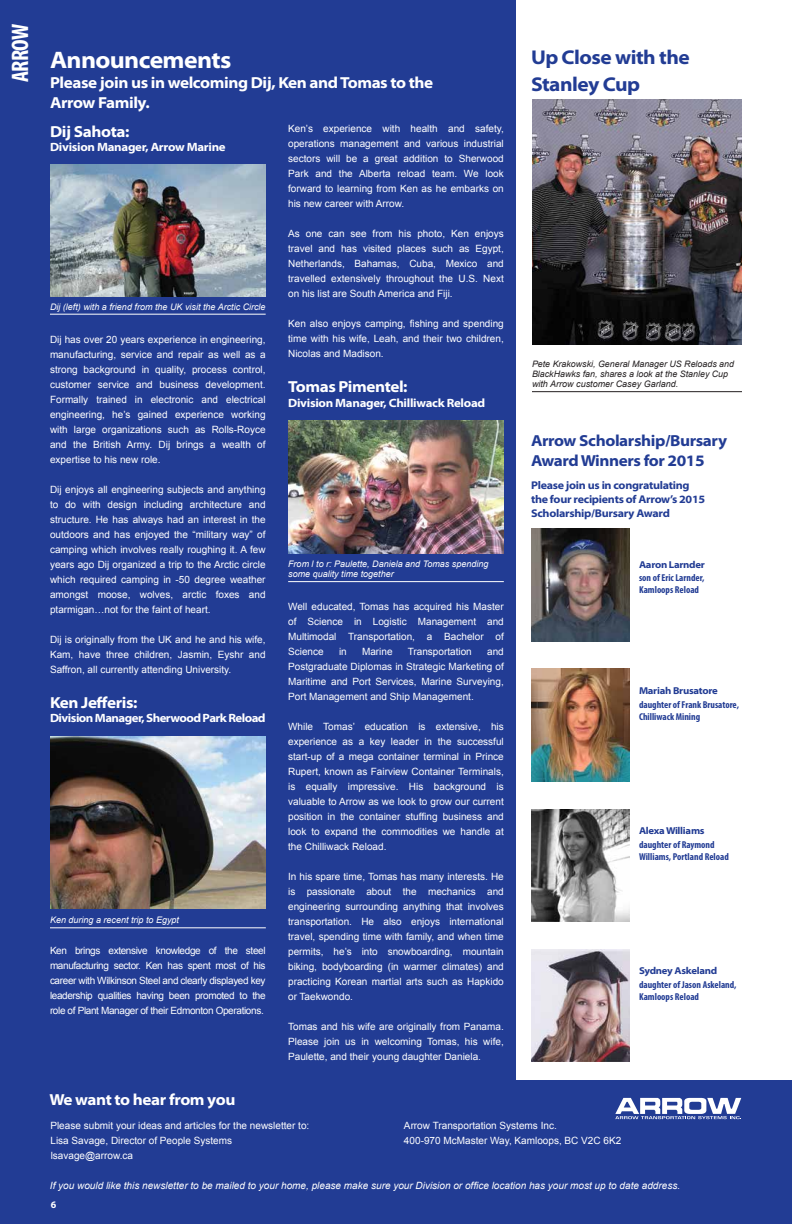
<style>
.page{position:relative;width:792px;height:1224px;background:#fff}
.page>*{position:absolute;margin:0;border:0;box-sizing:border-box;transform-origin:0 0}
.t1{font:700 semi-expanded 24px "Myriad Pro";letter-spacing:-.025em;color:#fff}
.t2{font:700 condensed 24px "Myriad Pro";letter-spacing:-.025em;color:#fff}
.t3{font:700 semi-expanded 20px/27px "Myriad Pro";letter-spacing:-.025em;color:#223c94}
.t4{font:700 semi-expanded 16px/20px "Myriad Pro";letter-spacing:-.025em;color:#fff}
.t5{font:700 semi-expanded 16px/20px "Myriad Pro";letter-spacing:-.025em;color:#223c94}
.t6{font:700 semi-expanded 12px "Myriad Pro";letter-spacing:-.025em;color:#fff}
.t7{font:700 semi-expanded 12px "Myriad Pro";letter-spacing:-.045em;color:#fff}
.t8{font:700 semi-expanded 11.2px/14px "Myriad Pro";letter-spacing:-.025em;color:#223c94}
.t9{font:10px/15px "Arial";color:#fff;text-align:justify}
.t10{font:700 condensed 10px/12px "Myriad Pro";color:#223c94}
.t11{font:italic 10px "Arial";color:#fff}
.t12{font:700 semi-expanded 10px "Myriad Pro";letter-spacing:-.025em;color:#223c94}
.t13{font:700 10px "Myriad Pro";color:#fff}
.t14{font:italic 9px/10px "Arial";color:#fff}
.t15{font:italic 9px "Arial";color:#231f20}
.t16{font:italic 8.9px/9.9px "Arial";color:#231f20}
</style>
<div class="page">
<div style="left:0;top:1080px;width:792px;height:144px;background:#223c94"></div>
<div style="left:0;top:0;width:516px;height:1086px;background:#223c94"></div>
<img style="left:532px;top:100px;width:210px;height:245px">
<hr style="left:532px;top:391px;width:210px;height:1px;background:#231f20">
<svg style="left:615px;top:1097px;width:127px;height:23px"></svg>
<img style="left:50px;top:164px;width:216px;height:132px">
<hr style="left:50px;top:314px;width:216px;height:1px;background:#fff">
<img style="left:50px;top:737px;width:216px;height:172px">
<hr style="left:50px;top:928px;width:216px;height:1px;background:#fff">
<img style="left:288px;top:420px;width:216px;height:133px">
<hr style="left:288px;top:581px;width:216px;height:1px;background:#fff">
<img style="left:531px;top:529px;width:99px;height:112px">
<img style="left:531px;top:669px;width:99px;height:113px">
<img style="left:531px;top:809px;width:99px;height:113px">
<img style="left:531px;top:949px;width:99px;height:113px">
<h1 class="t2" style="left:5px;top:82px;width:60px;rotate:-90deg">ARROW</h1>
<h1 class="t1" style="left:50px;top:46px;width:183px">Announcements</h1>
<h3 class="t4" style="left:50px;top:73px;width:385px">Please join us in welcoming Dij, Ken and Tomas to the<br>Arrow Family.</h3>
<h3 class="t4" style="left:50px;top:122px;width:81px">Dij Sahota:</h3>
<p class="t6" style="left:50px;top:140px;width:177px">Division Manager, Arrow Marine</p>
<p class="t9" style="left:288px;top:121px;width:217px">Ken’s experience with health and safety, operations management and various industrial sectors will be a great addition to Sherwood Park and the Alberta reload team. We look forward to learning from Ken as he embarks on his new career with Arrow.</p>
<p class="t9" style="left:288px;top:226px;width:217px">As one can see from his photo, Ken enjoys travel and has visited places such as Egypt, Netherlands, Bahamas, Cuba, Mexico and travelled extensively throughout the U.S. Next on his list are South America and Fiji.</p>
<p class="t9" style="left:288px;top:316px;width:217px">Ken also enjoys camping, fishing and spending time with his wife, Leah, and their two children, Nicolas and Madison.</p>
<h3 class="t4" style="left:288px;top:377px;width:121px">Tomas Pimentel:</h3>
<p class="t6" style="left:288px;top:396px;width:199px">Division Manager, Chilliwack Reload</p>
<p class="t14" style="left:50px;top:302px;width:217px">Dij (left) with a friend from the UK visit the Arctic Circle</p>
<p class="t9" style="left:50px;top:332px;width:217px">Dij has over 20 years experience in engineering, manufacturing, service and repair as well as a strong background in quality, process control, customer service and business development.<br>Formally trained in electronic and electrical engineering, he’s gained experience working with large organizations such as Rolls-Royce and the British Army. Dij brings a wealth of expertise to his new role.</p>
<p class="t9" style="left:50px;top:482px;width:217px">Dij enjoys all engineering subjects and anything to do with design including architecture and structure. He has always had an interest in the outdoors and has enjoyed the “military way” of camping which involves really roughing it. A few years ago Dij organized a trip to the Arctic circle which required camping in -50 degree weather amongst moose, wolves, arctic foxes and ptarmigan…not for the faint of heart.</p>
<p class="t9" style="left:50px;top:632px;width:217px">Dij is originally from the UK and he and his wife, Kam, have three children, Jasmin, Eyshr and Saffron, all currently attending University.</p>
<h3 class="t4" style="left:50px;top:692px;width:89px">Ken Jefferis:</h3>
<p class="t7" style="left:50px;top:711px;width:217px">Division Manager, Sherwood Park Reload</p>
<p class="t14" style="left:288px;top:559px;width:202px">From l to r: Paulette, Daniela and Tomas spending some quality time together</p>
<p class="t9" style="left:288px;top:599px;width:217px">Well educated, Tomas has acquired his Master of Science in Logistic Management and Multimodal Transportation, a Bachelor of Science</p>
<p class="t9" style="left:288px;top:644px;width:217px;text-indent:199px">and Postgraduate Diplomas in Strategic Marketing of Maritime and Port Services, Marine Surveying, Port Management and Ship Management.</p>
<p class="t9" style="left:288px;top:719px;width:217px">While Tomas’ education is extensive, his experience as a key leader in the successful start-up of a mega container terminal in Prince Rupert, known as Fairview Container Terminals, is equally impressive. His background is valuable to Arrow as we look to grow our current position in the container stuffing business and look to expand the commodities we handle at the Chilliwack Reload.</p>
<p class="t9" style="left:288px;top:869px;width:217px">In his spare time, Tomas has many interests. He is passionate about the mechanics and engineering surrounding anything that involves transportation. He also enjoys international travel, spending time with family, and when time permits, he’s into snowboarding, mountain biking, bodyboarding (in warmer climates) and practicing Korean martial arts such as Hapkido or Taekwondo.</p>
<p class="t9" style="left:288px;top:1019px;width:217px">Tomas and his wife are originally from Panama.<br>Please join us in welcoming Tomas, his wife, Paulette, and their young daughter Daniela.</p>
<p class="t9" style="left:339px;top:644px;width:9px">in</p>
<p class="t9" style="left:362px;top:644px;width:32px">Marine</p>
<p class="t9" style="left:408px;top:644px;width:66px">Transportation</p>
<p class="t14" style="left:50px;top:915px;width:131px">Ken during a recent trip to Egypt</p>
<p class="t9" style="left:50px;top:943px;width:217px">Ken brings extensive knowledge of the steel manufacturing sector. Ken has spent most of his career with Wilkinson Steel and clearly displayed key leadership qualities having been promoted to the role of Plant Manager of their Edmonton Operations.</p>
<h2 class="t3" style="left:531px;top:43px;width:160px">Up Close with the<br>Stanley Cup</h2>
<p class="t16" style="left:532px;top:359px;width:204px">Pete Krakowski, General Manager US Reloads and<br>BlackHawks fan, shares a look at the Stanley Cup</p>
<p class="t15" style="left:532px;top:378px;width:148px">with Arrow customer Casey Garland.</p>
<h3 class="t5" style="left:531px;top:431px;width:198px">Arrow Scholarship/Bursary<br>Award Winners for 2015</h3>
<p class="t8" style="left:531px;top:478px;width:176px">Please join us in congratulating the four recipients of Arrow’s 2015<br>Scholarship/Bursary Award</p>
<p class="t12" style="left:639px;top:559px;width:67px">Aaron Larnder</p>
<p class="t10" style="left:639px;top:572px;width:67px">son of Eric Larnder,<br>Kamloops Reload</p>
<p class="t12" style="left:639px;top:685px;width:80px">Mariah Brusatore</p>
<p class="t10" style="left:639px;top:698px;width:102px">daughter of Frank Brusatore,<br>Chilliwack Mining</p>
<p class="t12" style="left:639px;top:825px;width:67px">Alexa Williams</p>
<p class="t10" style="left:639px;top:838px;width:91px">daughter of Raymond<br>Williams, Portland Reload</p>
<p class="t12" style="left:639px;top:965px;width:80px">Sydney Askeland</p>
<p class="t10" style="left:639px;top:979px;width:99px">daughter of Jason Askeland,<br>Kamloops Reload</p>
<h3 class="t4" style="left:49px;top:1090px;width:188px">We want to hear from you</h3>
<p class="t9" style="left:50px;top:1119px;width:260px">Please submit your ideas and articles for the newsletter to:</p>
<p class="t9" style="left:404px;top:1119px;width:154px">Arrow Transportation Systems Inc.</p>
<p class="t9" style="left:50px;top:1134px;width:183px">Lisa Savage, Director of People Systems</p>
<p class="t9" style="left:404px;top:1134px;width:219px">400-970 McMaster Way, Kamloops, BC V2C 6K2</p>
<p class="t9" style="left:51px;top:1149px;width:84px">lsavage@arrow.ca</p>
<p class="t11" style="left:50px;top:1179px;width:632px">If you would like this newsletter to be mailed to your home, please make sure your Division or office location has your most up to date address.</p>
<p class="t13" style="left:51px;top:1198px;width:7px">6</p>
</div>
